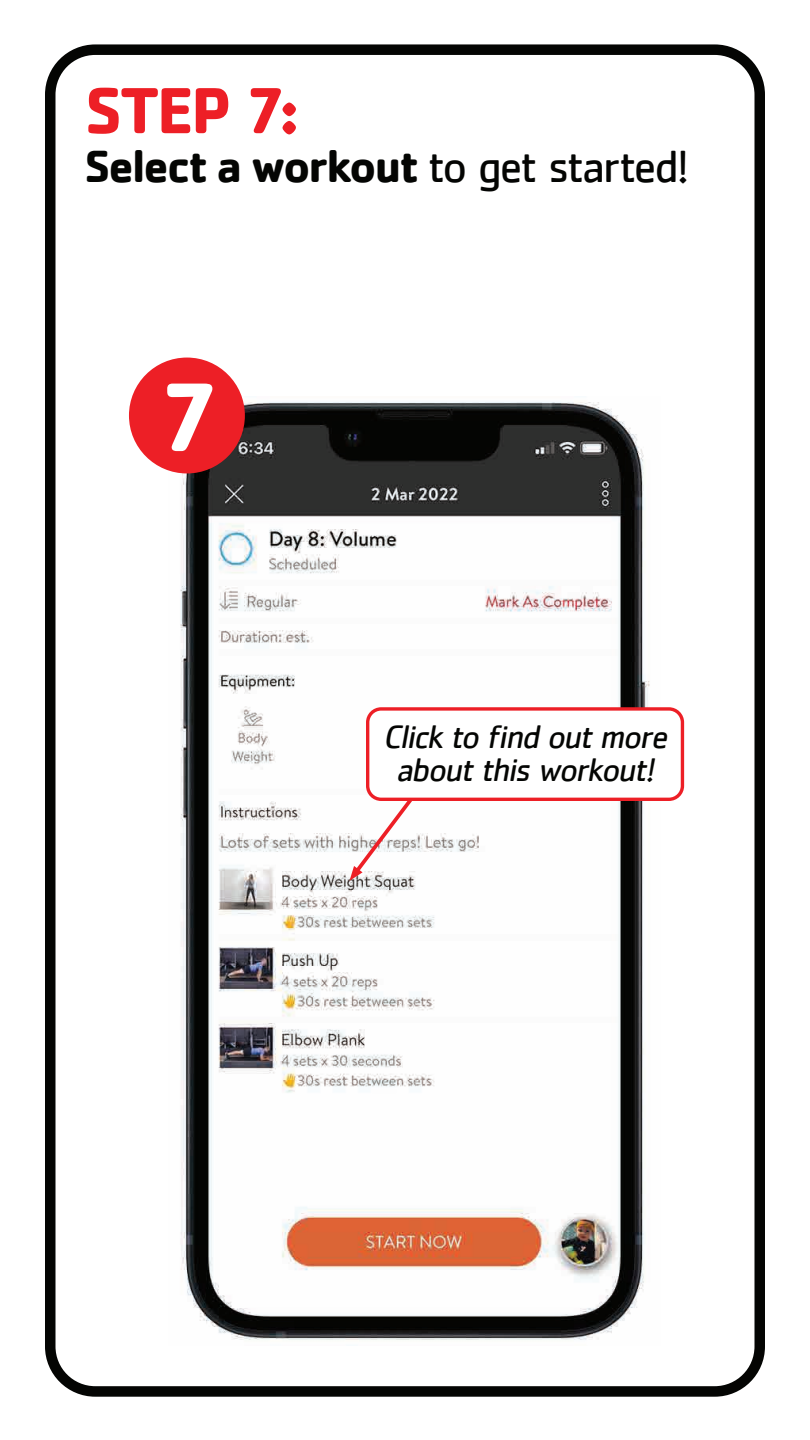
<style>
.page{position:relative;width:810px;height:1440px;background:#fff}
.page>*{position:absolute;margin:0;border:0;box-sizing:border-box;transform-origin:0 0}
.t1{font:700 101.02px "Cachet";color:#fff}
.t2{font:700 67.5px "Cachet";color:#ed1f26}
.t3{font:700 46.5px "Cachet";letter-spacing:-.04em;color:#040503}
.t4{font:italic 33.75px/32.4px "Cachet";color:#040503;text-align:center}
.s1{font-weight:400}
</style>
<div class="page">
<div style="left:45px;top:44px;width:720px;height:1353px;border:10px solid #040503;border-radius:45px"></div>
<img style="left:168px;top:398px;width:482px;height:942px">
<div style="left:129px;top:358px;width:116px;height:115px;background:#ed1f26;border-radius:50%"></div>
<svg style="left:349px;top:775px;width:81px;height:106px"></svg>
<div style="left:368px;top:709px;width:314px;height:90px;background:#fff;border-radius:14px"></div>
<div style="left:366px;top:707px;width:318px;height:94px;border:3px solid #ed1f26;border-radius:14px"></div>
<h2 class="t2" style="left:85px;top:67px;width:217px">STEP 7:</h2>
<h3 class="t3" style="left:85px;top:136px;width:606px">Select a workout <span class="s1">to get started!</span></h3>
<h1 class="t1" style="left:157px;top:352px;width:66px">7</h1>
<p class="t4" style="left:383px;top:720px;width:293px">Click to find outmore aboutthis workout!</p>
</div>
